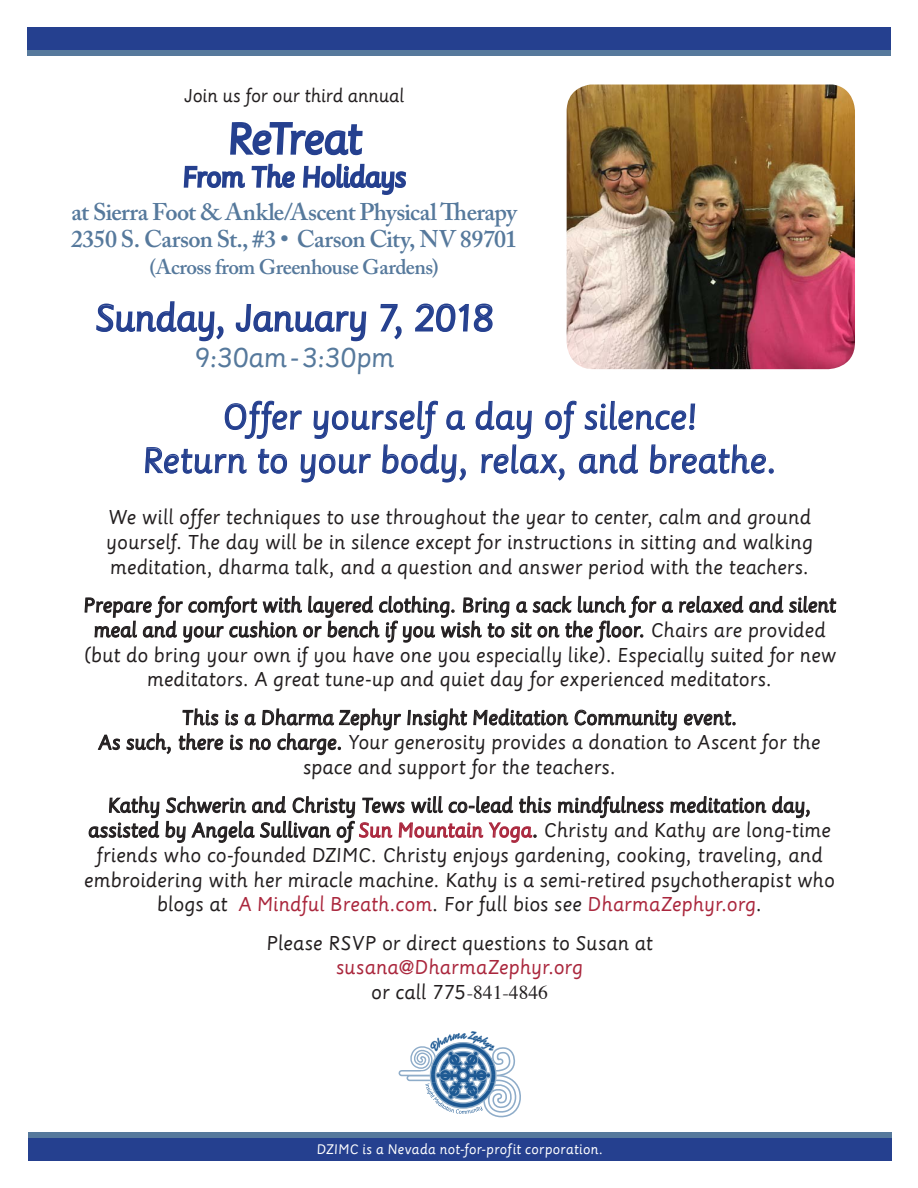
<style>
.page{position:relative;width:918px;height:1188px;background:#fff}
.page>*{position:absolute;margin:0;border:0;box-sizing:border-box;transform-origin:0 0}
.t1{font:42px "Upstart S Si";letter-spacing:-.04em;color:#25408f}
.t2{font:36px "Upstart S Si";letter-spacing:-.02em;color:#25408f}
.t3{font:34.5px/43.5px "Upstart S Si";letter-spacing:-.01em;color:#25408f;text-align:center}
.t4{font:27px "Upstart S Si";letter-spacing:-.01em;color:#56799c}
.t5{font:600 24px/27px "Adobe Caslon Pro";letter-spacing:-.025em;color:#56799c}
.t6{font:600 21px "Adobe Caslon Pro";letter-spacing:-.025em;color:#56799c}
.t7{font:19.5px/24.8px "Upstart S Si";letter-spacing:-.005em;color:#231f20;text-align:center}
.t8{font:19.5px/24.8px "Upstart S Si";letter-spacing:-.005em;color:#aa273d;text-align:center}
.t9{font:18px "Upstart S Si";letter-spacing:-.02em;color:#231f20}
.t10{font:13.5px "Upstart S Si";letter-spacing:.01em;color:#fff}
.s1{color:#aa273d}
.s2{color:#231f20}
.s3{font-family:"Times";color:#231f20}
</style>
<div class="page">
<div style="left:27px;top:27px;width:864px;height:24px;background:#25408f"></div>
<div style="left:27px;top:50px;width:864px;height:6px;background:#56799c"></div>
<svg style="left:398px;top:1031px;width:123px;height:86px"></svg>
<div style="left:28px;top:1137px;width:864px;height:24px;background:#25408f"></div>
<div style="left:28px;top:1132px;width:864px;height:6px;background:#56799c"></div>
<img style="left:567px;top:85px;width:288px;height:284px">
<svg style="left:96px;top:301px;width:128px;height:41px"></svg>
<svg style="left:235px;top:304px;width:132px;height:38px"></svg>
<svg style="left:380px;top:304px;width:22px;height:36px"></svg>
<svg style="left:415px;top:303px;width:78px;height:29px"></svg>
<svg style="left:183px;top:122px;width:223px;height:73px"></svg>
<svg style="left:145px;top:400px;width:321px;height:83px"></svg>
<svg style="left:475px;top:400px;width:299px;height:81px"></svg>
<svg style="left:84px;top:595px;width:753px;height:248px"></svg>
<p class="t9" style="left:184px;top:84px;width:221px">Join us for our third annual</p>
<h1 class="t1" style="left:227px;top:114px;width:136px">ReTreat</h1>
<p class="t5" style="left:71px;top:199px;width:448px">at Sierra Foot &amp; Ankle/Ascent Physical Therapy<br>2350 S. Carson St., #3 • Carson City, NV 89701</p>
<p class="t6" style="left:150px;top:255px;width:291px">(Across from Greenhouse Gardens)</p>
<h2 class="t2" style="left:95px;top:297px;width:400px">Sunday, January 7, 2018</h2>
<h3 class="t4" style="left:194px;top:341px;width:202px">9:30am-3:30pm</h3>
<h3 class="t3" style="left:142px;top:396px;width:636px">Offer yourself a day of silence!<br>Return to your body, relax, and breathe.</h3>
<p class="t7" style="left:106px;top:505px;width:708px;text-align:justify">We will offer techniques to use throughout the year to center, calm and ground yourself. The day will be in silence except for instructions in sitting and walking meditation, dharma talk, and a question and answer period with the teachers.</p>
<p class="t7" style="left:82px;top:593px;width:756px">Prepare for comfort with layered clothing. Bring a sack lunch for a relaxed and silent meal and your cushion or bench if you wish to sit on the floor. Chairs are provided (but do bring your own if you have one you especially like). Especially suited for new meditators. A great tune-up and quiet day for experienced meditators.</p>
<p class="t7" style="left:98px;top:706px;width:724px">This is a Dharma Zephyr Insight Meditation Community event.<br>As such, there is no charge. Your generosity provides a donation to Ascent for the space and support for the teachers.</p>
<p class="t7" style="left:84px;top:793px;width:752px">Kathy Schwerin and Christy Tews will co-lead this mindfulness meditation day, assisted by Angela Sullivan of <span class="s1">Sun Mountain Yoga</span>. Christy and Kathy are long-time friends who co-founded DZIMC. Christy enjoys gardening, cooking, traveling, and embroidering with her miracle machine. Kathy is a semi-retired psychotherapist who blogs at <span class="s1">A Mindful Breath.com</span>. For full bios see <span class="s1">DharmaZephyr.org</span>.</p>
<p class="t7" style="left:266px;top:931px;width:388px">Please RSVP or direct questions to Susan at</p>
<p class="t8" style="left:336px;top:955px;width:249px">susana@DharmaZephyr.org <span class="s2">or call 775</span><span class="s3">-841-4846</span></p>
<p class="t10" style="left:316px;top:1141px;width:288px">DZIMC is a Nevada not-for-profit corporation.</p>
</div>
